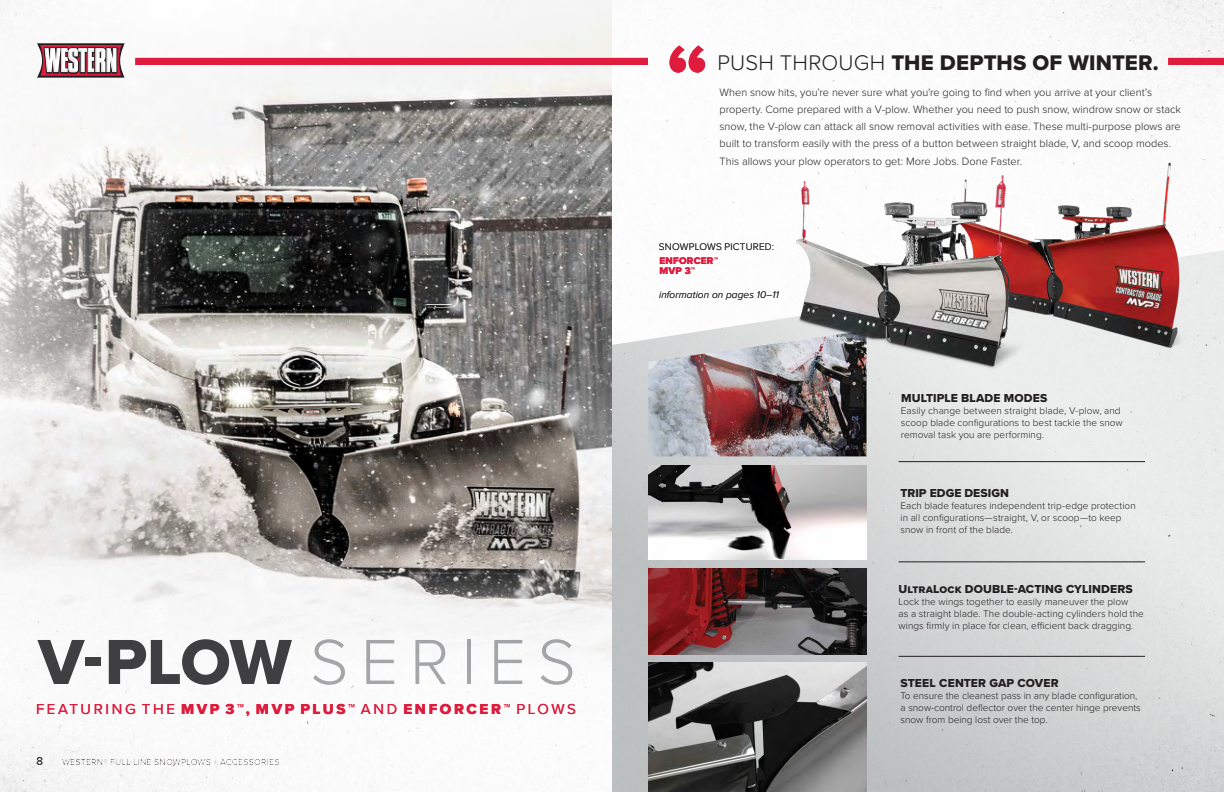
<style>
.page{position:relative;width:1224px;height:792px;background:#fff}
.page>*{position:absolute;margin:0;border:0;box-sizing:border-box;transform-origin:0 0}
.t1{font:85px "Proxima Nova Extrabld";color:#df1c3e}
.t2{font:66px "Proxima Nova Extrabld";color:#414042}
.t3{font:22px "Proxima Nova Extrabld";letter-spacing:.01em;color:#231f20}
.t4{font:15px "Proxima Nova Extrabld";letter-spacing:.175em;color:#df1c3e}
.t5{font:12px "Proxima Nova Extrabld";letter-spacing:.01em;color:#231f20}
.t6{font:700 12px "Proxima Nova";color:#231f20}
.t7{font:300 11px/17px "Proxima Nova";color:#231f20}
.t8{font:300 10px/12px "Proxima Nova";letter-spacing:.005em;color:#231f20}
.t9{font:italic 300 10px "Proxima Nova";letter-spacing:.015em;color:#231f20}
.t10{font:10px/10px "Proxima Nova Extrabld";letter-spacing:.02em;color:#df1c3e}
.t11{font:9px "Proxima Nova";letter-spacing:.015em;color:#231f20}
.s1{font-family:"Proxima Nova";font-weight:300;color:#a7a9ac}
.s2{font-family:"Proxima Nova"}
.s3{font-family:"Proxima Nova";font-weight:300}
</style>
<div class="page">
<img style="left:0;top:0;width:1224px;height:792px">
<svg style="left:612px;top:231px;width:612px;height:561px;background:#d9dbdb"></svg>
<img style="left:649px;top:465px;width:218px;height:95px">
<img style="left:648px;top:330px;width:219px;height:126px">
<img style="left:649px;top:568px;width:218px;height:86px">
<img style="left:648px;top:663px;width:219px;height:129px">
<img style="left:1072px;top:153px;width:152px;height:205px">
<img style="left:725px;top:148px;width:347px;height:232px">
<hr style="left:899px;top:461px;width:246px;height:1px;background:#231f20">
<hr style="left:899px;top:562px;width:246px;height:1px;background:#231f20">
<hr style="left:899px;top:656px;width:246px;height:1px;background:#231f20">
<img style="left:0;top:0;width:612px;height:717px">
<svg style="left:36px;top:42px;width:90px;height:37px"></svg>
<div style="left:135px;top:58px;width:513px;height:7px;background:#df1c3e"></div>
<div style="left:1168px;top:58px;width:56px;height:7px;background:#df1c3e"></div>
<h2 class="t2" style="left:38px;top:613px;width:539px">V-PLOW <span class="s1">SERIES</span></h2>
<h3 class="t4" style="left:36px;top:698px;width:541px"><span class="s2">FEATURING THE</span> MVP 3™, MVP PLUS™ <span class="s2">AND</span> ENFORCER™ <span class="s2">PLOWS</span></h3>
<p class="t6" style="left:36px;top:755px;width:9px">8</p>
<p class="t11" style="left:62px;top:755px;width:219px">WESTERN® FULL-LINE SNOWPLOWS + ACCESSORIES</p>
<h1 class="t1" style="left:667px;top:11px;width:43px">“</h1>
<h3 class="t3" style="left:718px;top:46px;width:443px"><span class="s3">PUSH THROUGH</span> THE DEPTHS OF WINTER.</h3>
<p class="t7" style="left:720px;top:83px;width:463px">When snow hits, you’re never sure what you’re going to find when you arrive at your client’s property. Come prepared with a V-plow. Whether you need to push snow, windrow snow or stack snow, the V-plow can attack all snow removal activities with ease. These multi-purpose plows are built to transform easily with the press of a button between straight blade, V, and scoop modes.</p>
<p class="t7" style="left:720px;top:152px;width:304px">This allows your plow operators to get: More Jobs. Done Faster.</p>
<p class="t8" style="left:659px;top:240px;width:117px">SNOWPLOWS PICTURED:</p>
<p class="t10" style="left:659px;top:256px;width:60px">ENFORCER™<br>MVP 3™</p>
<p class="t9" style="left:659px;top:289px;width:121px">information on pages 10–11</p>
<p class="t5" style="left:901px;top:389px;width:148px">MULTIPLE BLADE MODES</p>
<p class="t8" style="left:901px;top:404px;width:223px">Easily change between straight blade, V-plow, and scoop blade configurations to best tackle the snow removal task you are performing.</p>
<p class="t5" style="left:901px;top:484px;width:110px">TRIP EDGE DESIGN</p>
<p class="t8" style="left:901px;top:499px;width:237px">Each blade features independent trip-edge protection in all configurations—straight, V, or scoop—to keep snow in front of the blade.</p>
<p class="t5" style="left:899px;top:580px;width:236px">UltraLock DOUBLE-ACTING CYLINDERS</p>
<p class="t8" style="left:899px;top:595px;width:247px">Lock the wings together to easily maneuver the plow<br>as a straight blade. The double-acting cylinders hold the wings firmly in place for clean, efficient back dragging.</p>
<p class="t5" style="left:901px;top:674px;width:160px">STEEL CENTER GAP COVER</p>
<p class="t8" style="left:901px;top:689px;width:242px">To ensure the cleanest pass in any blade configuration, a snow-control deflector over the center hinge prevents snow from being lost over the top.</p>
</div>
